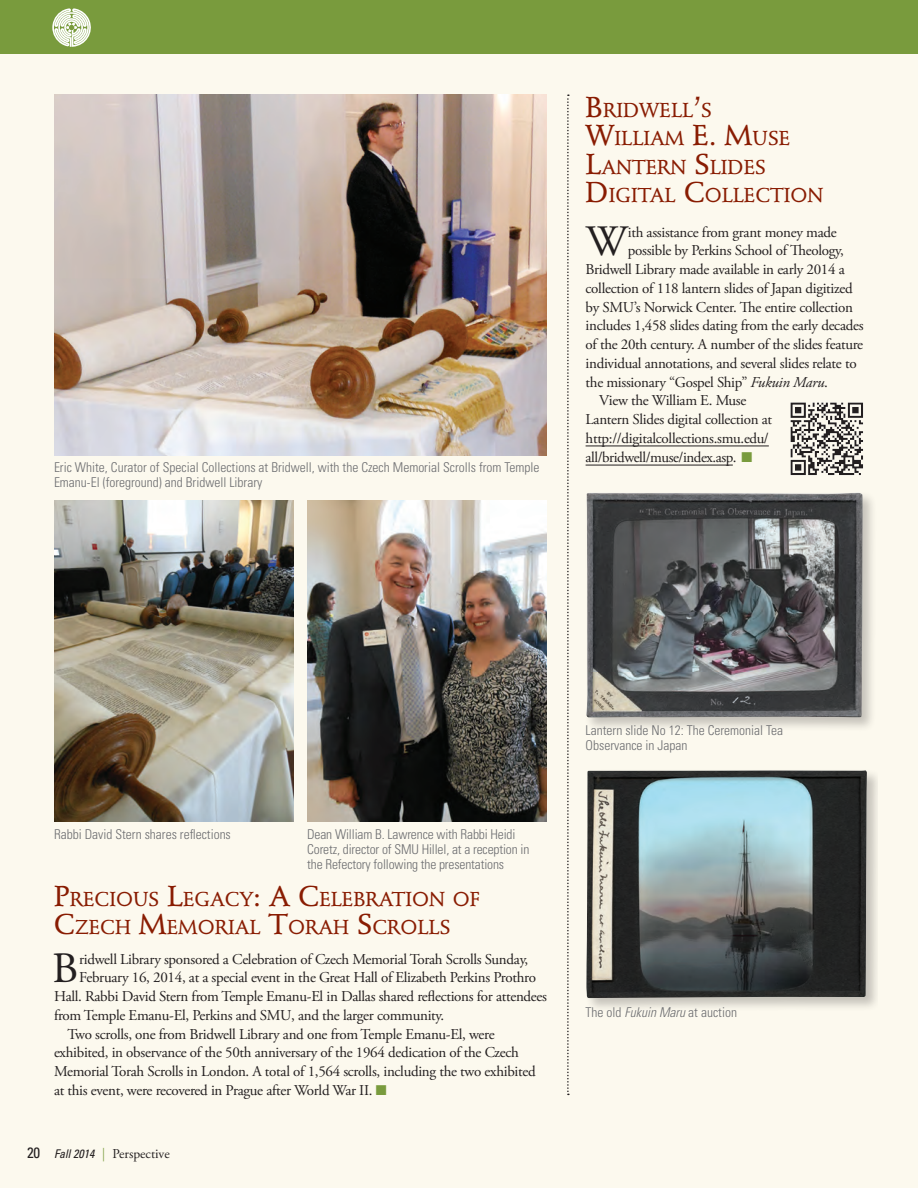
<style>
.page{position:relative;width:918px;height:1188px;background:#fff}
.page>*{position:absolute;margin:0;border:0;box-sizing:border-box;transform-origin:0 0}
.t1{font:43.35px "Adobe Garamond Pro";color:#231f20}
.t2{font:500 19.95px/28.5px "Stempel Schneidler";color:#891c02}
.t3{font:15px "Adobe Garamond Pro";letter-spacing:-.02em;color:#231f20}
.t4{font:300 condensed 13.5px/15px "Univers LT Std";color:#6c6d70}
.t5{font:13.5px "Adobe Garamond Pro";color:#231f20}
.s1{font-size:28.5px}
.s2{font-style:italic}
.s3{color:#799b3d}
.s4{font-family:"Univers LT Std";font-stretch:condensed;font-size:15px}
.s5{font-family:"Univers LT Std";font-style:italic;font-stretch:condensed;font-size:12px}
.s6{font-family:"Univers LT Std";font-weight:300;font-stretch:condensed;color:#799b3d}
</style>
<div class="page">
<div style="left:0;top:54px;width:918px;height:1134px;background:#fcf9ee"></div>
<div style="left:0;top:0;width:918px;height:54px;background:#799b3d"></div>
<svg style="left:52px;top:8px;width:39px;height:39px"></svg>
<div style="left:585px;top:491px;width:292px;height:241px;background:#231f20;opacity:.25"></div>
<img style="left:586px;top:493px;width:277px;height:224px">
<hr style="left:586px;top:446px;width:183px;height:1px;background:#231f20">
<hr style="left:586px;top:465px;width:147px;height:1px;background:#231f20">
<img style="left:54px;top:94px;width:493px;height:362px">
<img style="left:54px;top:500px;width:240px;height:322px">
<img style="left:307px;top:500px;width:240px;height:322px">
<div style="left:584px;top:769px;width:294px;height:244px;background:#231f20;opacity:.25"></div>
<img style="left:586px;top:770px;width:281px;height:228px">
<svg style="left:567px;top:94px;width:2px;height:1001px"></svg>
<img style="left:790px;top:402px;width:73px;height:73px">
<p class="t4" style="left:54px;top:460px;width:487px">Eric White, Curator of Special Collections at Bridwell, with the Czech Memorial Scrolls from Temple<br>Emanu-El (foreground) and Bridwell Library</p>
<h2 class="t2" style="left:586px;top:96px;width:128px"><span class="s1">B</span>RIDWELL <span class="s1">’</span>S<br><span class="s1">W</span>ILLI</h2>
<h2 class="t2" style="left:586px;top:124px;width:239px;text-indent:65px">AM <span class="s1">E. M</span>USE<br><span class="s1">L</span>ANTERN <span class="s1">S</span>LIDES<br><span class="s1">D</span>IGITAL <span class="s1">C</span>OLLECTION</h2>
<h1 class="t1" style="left:586px;top:216px;width:43px">W</h1>
<p class="t3" style="left:628px;top:223px;width:210px">ith assistance from grant money made</p>
<p class="t3" style="left:628px;top:242px;width:218px">possible by Perkins School of Theology,</p>
<p class="t3" style="left:586px;top:260px;width:261px">Bridwell Library made available in early 2014 a</p>
<p class="t3" style="left:586px;top:279px;width:269px">collection of 118 lantern slides of Japan digitized</p>
<p class="t3" style="left:586px;top:298px;width:269px">by SMU’s Norwick Center. The entire collection</p>
<p class="t3" style="left:586px;top:317px;width:279px">includes 1,458 slides dating from the early decades</p>
<p class="t3" style="left:586px;top:335px;width:279px">of the 20th century. A number of the slides feature</p>
<p class="t3" style="left:586px;top:354px;width:273px">individual annotations, and several slides relate to</p>
<p class="t3" style="left:586px;top:373px;width:244px">the missionary “Gospel Ship” <span class="s2">Fukuin Maru</span>.</p>
<p class="t3" style="left:599px;top:392px;width:149px">View the William E. Muse</p>
<p class="t3" style="left:586px;top:410px;width:188px">Lantern Slides digital collection at</p>
<p class="t3" style="left:586px;top:429px;width:185px">http://digitalcollections.smu.edu/</p>
<p class="t3" style="left:586px;top:448px;width:168px">all/bridwell/muse/index.asp. <span class="s3">■</span></p>
<p class="t4" style="left:54px;top:826px;width:178px">Rabbi David Stern shares reflections</p>
<p class="t4" style="left:307px;top:826px;width:224px">Dean William B. Lawrence with Rabbi Heidi<br>Coretz, director of SMU Hillel, at a reception in the Refectory following the presentations</p>
<h2 class="t2" style="left:54px;top:885px;width:427px"><span class="s1">P</span>RECIOUS <span class="s1">L</span>EGACY<span class="s1">: A C</span>ELEBRATION OF<br><span class="s1">C</span>ZECH <span class="s1">M</span>EMORIAL <span class="s1">T</span>ORAH <span class="s1">S</span>CROLLS</h2>
<h1 class="t1" style="left:52px;top:943px;width:28px">B</h1>
<p class="t3" style="left:79px;top:950px;width:451px">ridwell Library sponsored a Celebration of Czech Memorial Torah Scrolls Sunday,</p>
<p class="t3" style="left:79px;top:969px;width:458px">February 16, 2014, at a special event in the Great Hall of Elizabeth Perkins Prothro</p>
<p class="t3" style="left:54px;top:987px;width:495px">Hall. Rabbi David Stern from Temple Emanu-El in Dallas shared reflections for attendees</p>
<p class="t3" style="left:54px;top:1006px;width:392px">from Temple Emanu-El, Perkins and SMU, and the larger community.</p>
<p class="t3" style="left:68px;top:1025px;width:429px">Two scrolls, one from Bridwell Library and one from Temple Emanu-El, were</p>
<p class="t3" style="left:54px;top:1044px;width:466px">exhibited, in observance of the 50th anniversary of the 1964 dedication of the Czech</p>
<p class="t3" style="left:54px;top:1062px;width:483px">Memorial Torah Scrolls in London. A total of 1,564 scrolls, including the two exhibited</p>
<p class="t3" style="left:54px;top:1081px;width:334px">at this event, were recovered in Prague after World War II. <span class="s3">■</span></p>
<p class="t5" style="left:27px;top:1146px;width:144px"><span class="s4">20</span> <span class="s5">Fall 2014</span> <span class="s6">|</span> Perspective</p>
<p class="t4" style="left:586px;top:723px;width:199px">Lantern slide No 12: The Ceremonial Tea<br>Observance in Japan</p>
<p class="t4" style="left:586px;top:1005px;width:153px">The old <span class="s2">Fukuin Maru</span> at auction</p>
</div>
